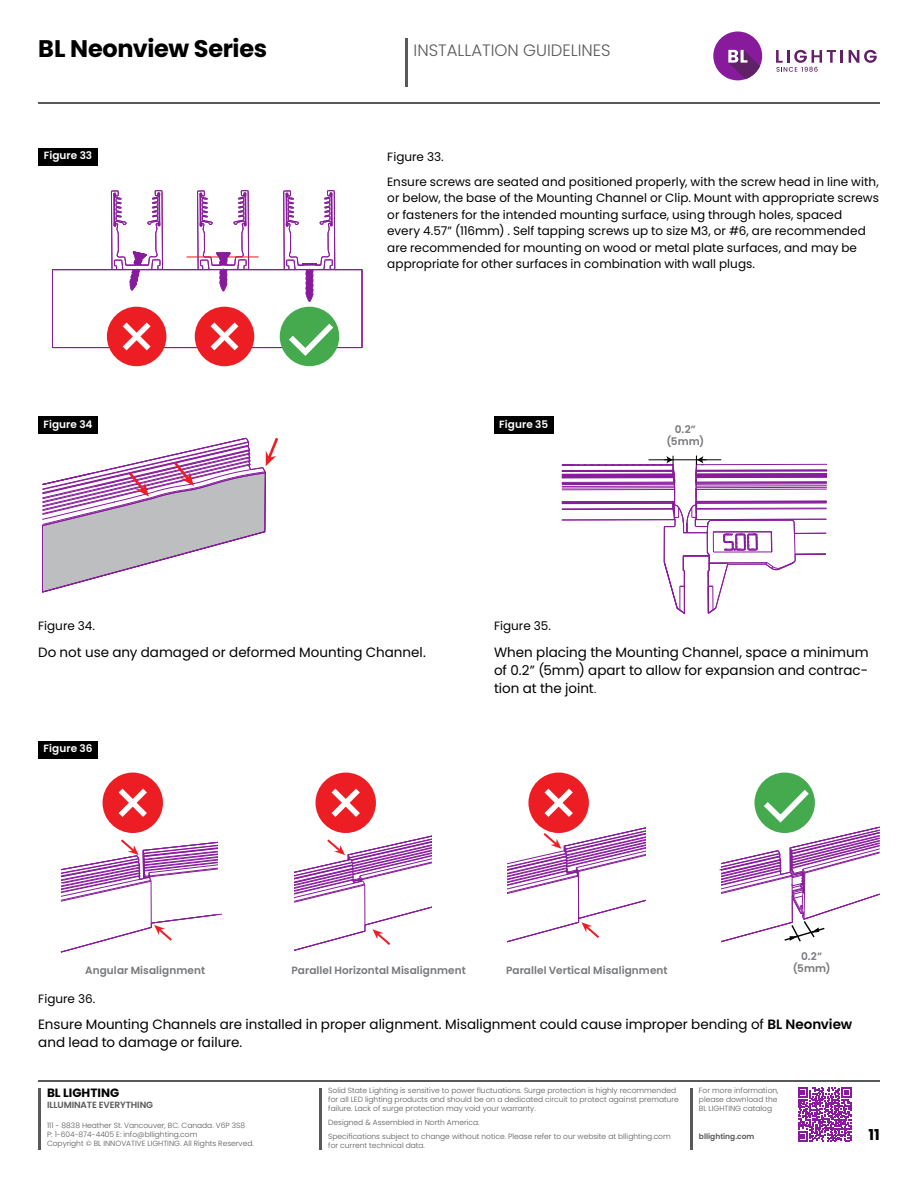
<style>
.page{position:relative;width:918px;height:1188px;background:#fff}
.page>*{position:absolute;margin:0;border:0;box-sizing:border-box;transform-origin:0 0}
.t1{font:700 24px "Poppins";letter-spacing:-.015em;color:#000}
.t2{font:300 16.5px "Poppins";color:#58595b}
.t3{font:700 15px "Poppins";color:#000}
.t4{font:13.5px/18px "Poppins";color:#000}
.t5{font:12px/16.5px "Poppins";letter-spacing:.005em;color:#000}
.t6{font:700 12px "Poppins";color:#000}
.t7{font:600 10.5px/12px "Poppins";letter-spacing:.005em;color:#77787b;text-align:center}
.t8{font:600 10.5px "Poppins";letter-spacing:.005em;color:#fff}
.t9{font:600 9px "Poppins";letter-spacing:-.01em;color:#58595b}
.t10{font:300 7.5px/9px "Poppins";color:#58595b}
.t11{font:600 7.5px "Poppins";color:#58595b}
.s1{font-size:10.5px}
.s2{font-weight:600}
</style>
<div class="page">
<hr style="left:38px;top:102px;width:842px;height:2px;background:#58595b">
<hr style="left:405px;top:38px;width:3px;height:49px;background:#58595b">
<hr style="left:38px;top:1081px;width:842px;height:1px;background:#58595b">
<hr style="left:38px;top:1088px;width:2px;height:62px;background:#58595b">
<hr style="left:319px;top:1088px;width:2px;height:62px;background:#58595b">
<hr style="left:690px;top:1088px;width:2px;height:62px;background:#58595b">
<svg style="left:798px;top:1088px;width:54px;height:53px"></svg>
<div style="left:713px;top:32px;width:49px;height:48px;background:#881b9c;border-radius:50%"></div>
<svg style="left:728px;top:50px;width:32px;height:29px"></svg>
<svg style="left:776px;top:50px;width:67px;height:22px"></svg>
<svg style="left:849px;top:50px;width:28px;height:13px"></svg>
<hr style="left:362px;top:270px;width:1px;height:78px;background:#881b9c">
<div style="left:107px;top:307px;width:59px;height:59px;background:#ed1d24;border-radius:50%"></div>
<div style="left:195px;top:307px;width:59px;height:59px;background:#ed1d24;border-radius:50%"></div>
<div style="left:280px;top:307px;width:59px;height:59px;background:#44aa4d;border-radius:50%"></div>
<svg style="left:52px;top:190px;width:310px;height:170px"></svg>
<div style="left:38px;top:148px;width:60px;height:17px;background:#000"></div>
<div style="left:38px;top:417px;width:60px;height:17px;background:#000"></div>
<div style="left:38px;top:741px;width:60px;height:17px;background:#000"></div>
<div style="left:494px;top:417px;width:60px;height:17px;background:#000"></div>
<svg style="left:42px;top:438px;width:236px;height:155px"></svg>
<hr style="left:795px;top:554px;width:31px;height:1px;background:#881b9c">
<hr style="left:696px;top:519px;width:130px;height:1px;background:#881b9c">
<hr style="left:697px;top:509px;width:130px;height:1px;background:#881b9c">
<hr style="left:697px;top:508px;width:130px;height:1px;background:#881b9c">
<hr style="left:697px;top:503px;width:130px;height:1px;background:#881b9c">
<hr style="left:697px;top:502px;width:130px;height:1px;background:#881b9c">
<hr style="left:696px;top:489px;width:131px;height:1px;background:#881b9c">
<hr style="left:696px;top:487px;width:131px;height:1px;background:#881b9c">
<hr style="left:696px;top:485px;width:131px;height:1px;background:#881b9c">
<hr style="left:696px;top:484px;width:131px;height:1px;background:#881b9c">
<hr style="left:696px;top:483px;width:131px;height:1px;background:#881b9c">
<hr style="left:696px;top:470px;width:131px;height:1px;background:#881b9c">
<hr style="left:696px;top:473px;width:131px;height:1px;background:#881b9c">
<hr style="left:696px;top:482px;width:131px;height:1px;background:#881b9c">
<hr style="left:696px;top:481px;width:131px;height:1px;background:#881b9c">
<hr style="left:795px;top:553px;width:31px;height:1px;background:#881b9c">
<hr style="left:794px;top:533px;width:32px;height:1px;background:#881b9c">
<hr style="left:728px;top:564px;width:38px;height:1px;background:#881b9c">
<hr style="left:709px;top:562px;width:58px;height:1px;background:#881b9c">
<hr style="left:713px;top:531px;width:58px;height:1px;background:#881b9c">
<hr style="left:713px;top:552px;width:59px;height:1px;background:#881b9c">
<hr style="left:713px;top:532px;width:58px;height:1px;background:#881b9c">
<hr style="left:710px;top:520px;width:81px;height:1px;background:#881b9c">
<hr style="left:696px;top:471px;width:131px;height:1px;background:#881b9c">
<hr style="left:696px;top:464px;width:131px;height:1px;background:#881b9c">
<hr style="left:696px;top:475px;width:131px;height:1px;background:#881b9c">
<hr style="left:696px;top:474px;width:131px;height:1px;background:#881b9c">
<hr style="left:696px;top:477px;width:131px;height:1px;background:#881b9c">
<hr style="left:696px;top:476px;width:131px;height:1px;background:#881b9c">
<hr style="left:697px;top:501px;width:130px;height:1px;background:#881b9c">
<svg style="left:765px;top:520px;width:31px;height:50px"></svg>
<svg style="left:562px;top:456px;width:196px;height:158px"></svg>
<svg style="left:61px;top:830px;width:161px;height:122px"></svg>
<div style="left:103px;top:773px;width:60px;height:60px;background:#ed1d24;border-radius:50%"></div>
<svg style="left:119px;top:789px;width:28px;height:28px"></svg>
<svg style="left:294px;top:826px;width:137px;height:125px"></svg>
<div style="left:315px;top:773px;width:61px;height:60px;background:#ed1d24;border-radius:50%"></div>
<svg style="left:332px;top:789px;width:28px;height:28px"></svg>
<div style="left:528px;top:773px;width:61px;height:60px;background:#ed1d24;border-radius:50%"></div>
<svg style="left:508px;top:789px;width:137px;height:153px"></svg>
<div style="left:754px;top:773px;width:61px;height:60px;background:#44aa4d;border-radius:50%"></div>
<svg style="left:719px;top:784px;width:161px;height:159px"></svg>
<h1 class="t1" style="left:38px;top:34px;width:230px">BL Neonview Series</h1>
<h2 class="t2" style="left:414px;top:40px;width:199px">INSTALLATION GUIDELINES</h2>
<h3 class="t8" style="left:44px;top:149px;width:50px">Figure 33</h3>
<h3 class="t8" style="left:44px;top:418px;width:51px">Figure 34</h3>
<h3 class="t5" style="left:387px;top:144px;width:493px;line-height:25px">Figure 33.<br>Ensure screws are seated and positioned properly, with the screw head in line with,</h3>
<p class="t5" style="left:387px;top:190px;width:493px">or below, the base of the Mounting Channel or Clip. Mount with appropriate screws or fasteners for the intended mounting surface, using through holes, spaced<br>every 4.57” (116mm) . Self tapping screws up to size M3, or #6, are recommended are recommended for mounting on wood or metal plate surfaces, and may be appropriate for other surfaces in combination with wall plugs.</p>
<h3 class="t8" style="left:499px;top:418px;width:50px">Figure 35</h3>
<h3 class="t7" style="left:667px;top:423px;width:39px">0.2” (5mm)</h3>
<h3 class="t5" style="left:38px;top:618px;width:58px">Figure 34.</h3>
<h3 class="t4" style="left:38px;top:643px;width:389px">Do not use any damaged or deformed Mounting Channel.</h3>
<h3 class="t8" style="left:44px;top:742px;width:50px">Figure 36</h3>
<h3 class="t5" style="left:494px;top:618px;width:58px">Figure 35.</h3>
<h3 class="t4" style="left:494px;top:643px;width:376px;text-align:justify">When placing the Mounting Channel, space a minimum of 0.2” (5mm) apart to allow for expansion and contrac&shy;tion at the joint<span class="s1">.</span></h3>
<h3 class="t7" style="left:801px;top:951px;width:23px">0.2”</h3>
<h3 class="t7" style="left:85px;top:964px;width:122px">Angular Misalignment</h3>
<h3 class="t7" style="left:291px;top:964px;width:176px">Parallel Horizontal Misalignment</h3>
<h3 class="t7" style="left:506px;top:964px;width:163px">Parallel Vertical Misalignment</h3>
<h3 class="t7" style="left:793px;top:963px;width:39px">(5mm)</h3>
<h3 class="t5" style="left:38px;top:990px;width:58px">Figure 36.</h3>
<h3 class="t4" style="left:38px;top:1016px;width:816px">Ensure Mounting Channels are installed in proper alignment. Misalignment could cause improper bending of <span class="s2">BL Neonview </span>and lead to damage or failure.</h3>
<h3 class="t6" style="left:47px;top:1086px;width:74px">BL LIGHTING</h3>
<p class="t9" style="left:47px;top:1100px;width:108px">ILLUMINATE EVERYTHING</p>
<p class="t10" style="left:47px;top:1121px;width:208px">111 - 8838 Heather St. Vancouver, BC. Canada. V6P 3S8<br>P: 1-604-874-4405 E: info@bllighting.com<br>Copyright © BL INNOVATIVE LIGHTING. All Rights Reserved.</p>
<p class="t10" style="left:328px;top:1086px;width:352px">Solid State Lighting is sensitive to power fluctuations. Surge protection is highly recommended for all LED lighting products and should be on a dedicated circuit to protect against premature failure. Lack of surge protection may void your warranty.</p>
<p class="t10" style="left:328px;top:1132px;width:344px">Specifications subject to change without notice. Please refer to our website at bllighting.com for current technical data.</p>
<p class="t10" style="left:328px;top:1118px;width:153px">Designed &amp; Assembled in North America.</p>
<p class="t10" style="left:699px;top:1086px;width:81px">For more information, please download the<br>BL LIGHTING catalog</p>
<p class="t11" style="left:699px;top:1132px;width:57px">bllighting.com</p>
<h3 class="t3" style="left:868px;top:1126px;width:13px">11</h3>
</div>
